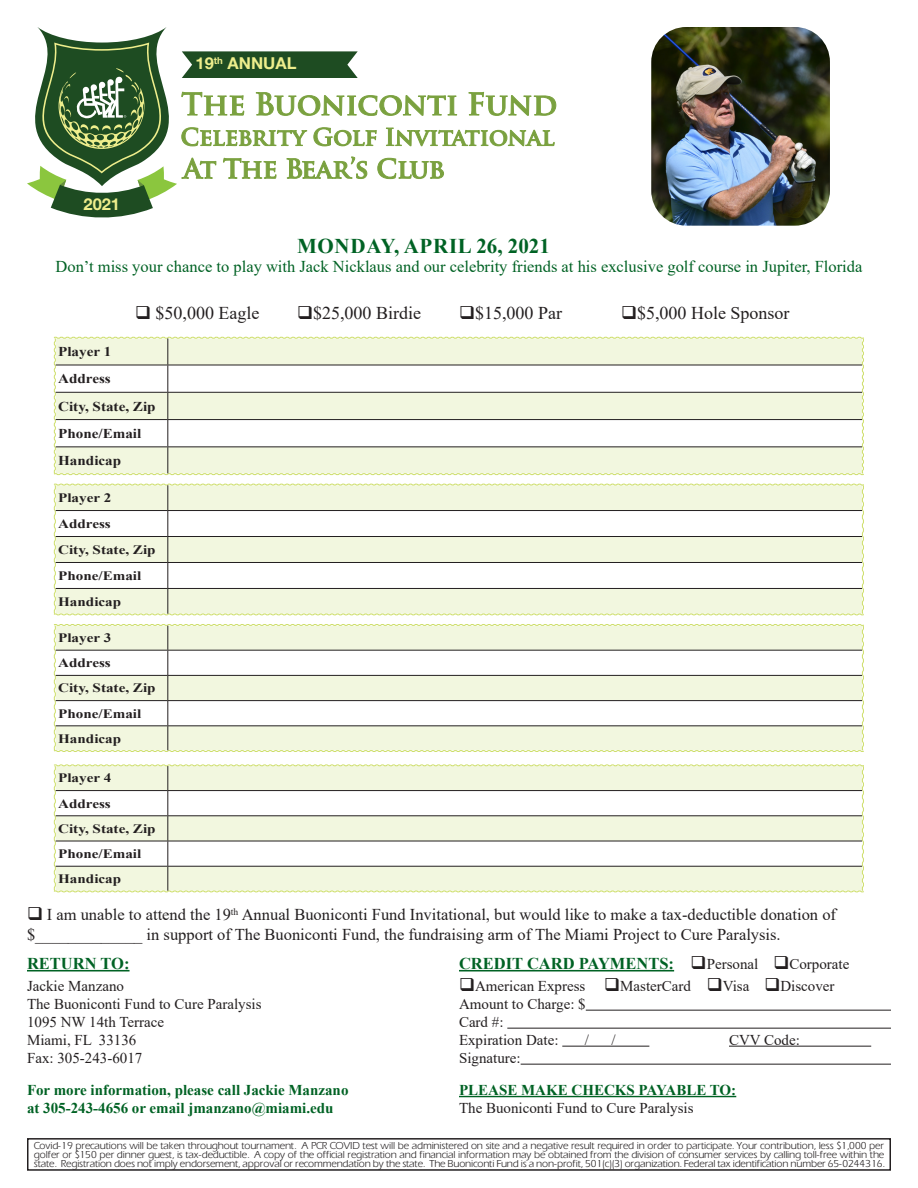
<style>
.page{position:relative;width:918px;height:1188px;background:#fff}
.page>*{position:absolute;margin:0;border:0;box-sizing:border-box;transform-origin:0 0}
.t1{font:700 21px "Times New Roman";letter-spacing:.035em;color:#006224}
.t2{font:18px "Times New Roman";color:#231f20}
.t3{font:16.5px/19.8px "Times New Roman";color:#231f20}
.t4{font:16.5px "Times New Roman";color:#006224}
.t5{font:700 16.5px "Times New Roman";color:#006224}
.t6{font:700 16.5px "Helvetica Neue LT Std";color:#eeee8c}
.t7{font:15px "Times New Roman";color:#231f20}
.t8{font:700 15px "Times New Roman";color:#006224}
.t9{font:700 13.5px "Times New Roman";color:#231f20;scale:1.12 1}
.t10{font:700 12.9px "Times New Roman";color:#231f20;scale:1.18 1}
.t11{font:12px/9px "Aquiline Book Regular Swfte";color:#231f20;text-align:justify}
.s1{color:#231f20}
.s2{font-weight:400;font-size:15px;color:#231f20}
</style>
<div class="page">
<hr style="left:27px;top:970px;width:103px;height:1px;background:#006224">
<hr style="left:459px;top:970px;width:215px;height:1px;background:#006224">
<hr style="left:586px;top:1010px;width:305px;height:1px;background:#231f20">
<hr style="left:507px;top:1028px;width:384px;height:1px;background:#231f20">
<hr style="left:562px;top:1046px;width:87px;height:1px;background:#231f20">
<hr style="left:729px;top:1046px;width:142px;height:1px;background:#231f20">
<hr style="left:521px;top:1064px;width:370px;height:1px;background:#231f20">
<hr style="left:459px;top:1096px;width:277px;height:1px;background:#006224">
<svg style="left:53px;top:336px;width:811px;height:139px"></svg>
<hr style="left:56px;top:365px;width:112px;height:1px;background:#231f20">
<hr style="left:168px;top:365px;width:694px;height:1px;background:#231f20">
<hr style="left:56px;top:392px;width:112px;height:1px;background:#231f20">
<hr style="left:168px;top:392px;width:694px;height:1px;background:#231f20">
<hr style="left:56px;top:419px;width:112px;height:1px;background:#231f20">
<hr style="left:168px;top:419px;width:694px;height:1px;background:#231f20">
<hr style="left:56px;top:446px;width:112px;height:1px;background:#231f20">
<hr style="left:168px;top:446px;width:694px;height:1px;background:#231f20">
<svg style="left:53px;top:483px;width:811px;height:133px"></svg>
<hr style="left:56px;top:510px;width:112px;height:1px;background:#231f20">
<hr style="left:168px;top:510px;width:694px;height:1px;background:#231f20">
<hr style="left:56px;top:536px;width:112px;height:1px;background:#231f20">
<hr style="left:168px;top:536px;width:694px;height:1px;background:#231f20">
<hr style="left:56px;top:562px;width:112px;height:1px;background:#231f20">
<hr style="left:168px;top:562px;width:694px;height:1px;background:#231f20">
<hr style="left:56px;top:588px;width:112px;height:1px;background:#231f20">
<hr style="left:168px;top:588px;width:694px;height:1px;background:#231f20">
<svg style="left:53px;top:624px;width:811px;height:128px"></svg>
<hr style="left:56px;top:650px;width:112px;height:1px;background:#231f20">
<hr style="left:168px;top:650px;width:694px;height:1px;background:#231f20">
<hr style="left:56px;top:675px;width:112px;height:1px;background:#231f20">
<hr style="left:168px;top:675px;width:694px;height:1px;background:#231f20">
<hr style="left:56px;top:700px;width:112px;height:1px;background:#231f20">
<hr style="left:168px;top:700px;width:694px;height:1px;background:#231f20">
<hr style="left:56px;top:725px;width:112px;height:1px;background:#231f20">
<hr style="left:168px;top:725px;width:694px;height:1px;background:#231f20">
<svg style="left:53px;top:764px;width:811px;height:129px"></svg>
<hr style="left:56px;top:790px;width:112px;height:1px;background:#231f20">
<hr style="left:168px;top:790px;width:694px;height:1px;background:#231f20">
<hr style="left:56px;top:815px;width:112px;height:1px;background:#231f20">
<hr style="left:168px;top:815px;width:694px;height:1px;background:#231f20">
<hr style="left:56px;top:841px;width:112px;height:1px;background:#231f20">
<hr style="left:168px;top:841px;width:694px;height:1px;background:#231f20">
<hr style="left:56px;top:866px;width:112px;height:1px;background:#231f20">
<hr style="left:168px;top:866px;width:694px;height:1px;background:#231f20">
<img style="left:651px;top:27px;width:179px;height:199px">
<svg style="left:27px;top:27px;width:529px;height:191px"></svg>
<div style="left:27px;top:1138px;width:864px;height:33px;border:2px solid #231f20"></div>
<p class="t6" style="left:84px;top:194px;width:38px">2021</p>
<p class="t6" style="left:196px;top:53px;width:102px">19<sup>th</sup> ANNUAL</p>
<p class="t1" style="left:297px;top:230px;width:254px">MONDAY, APRIL 26, 2021</p>
<p class="t4" style="left:56px;top:255px;width:808px">Don’t miss your chance to play with Jack Nicklaus and our celebrity friends at his exclusive golf course in Jupiter, Florida</p>
<p class="t2" style="left:135px;top:300px;width:126px">❑ $50,000 Eagle</p>
<p class="t2" style="left:297px;top:300px;width:126px">❑$25,000 Birdie</p>
<p class="t2" style="left:459px;top:300px;width:105px">❑$15,000 Par</p>
<p class="t2" style="left:621px;top:300px;width:170px">❑$5,000 Hole Sponsor</p>
<p class="t9" style="left:58px;top:342px;width:49px">Player 1</p>
<p class="t9" style="left:58px;top:369px;width:49px">Address</p>
<p class="t9" style="left:58px;top:396px;width:89px">City, State, Zip</p>
<p class="t9" style="left:58px;top:424px;width:76px">Phone/Email</p>
<p class="t9" style="left:58px;top:451px;width:58px">Handicap</p>
<p class="t10" style="left:58px;top:488px;width:46px">Player 2</p>
<p class="t10" style="left:58px;top:514px;width:46px">Address</p>
<p class="t10" style="left:58px;top:540px;width:84px">City, State, Zip</p>
<p class="t10" style="left:58px;top:566px;width:72px">Phone/Email</p>
<p class="t10" style="left:58px;top:592px;width:55px">Handicap</p>
<p class="t10" style="left:58px;top:628px;width:46px">Player 3</p>
<p class="t10" style="left:58px;top:654px;width:46px">Address</p>
<p class="t10" style="left:58px;top:679px;width:84px">City, State, Zip</p>
<p class="t10" style="left:58px;top:704px;width:72px">Phone/Email</p>
<p class="t10" style="left:58px;top:729px;width:55px">Handicap</p>
<p class="t10" style="left:58px;top:769px;width:46px">Player 4</p>
<p class="t10" style="left:58px;top:794px;width:46px">Address</p>
<p class="t10" style="left:58px;top:819px;width:84px">City, State, Zip</p>
<p class="t10" style="left:58px;top:844px;width:72px">Phone/Email</p>
<p class="t10" style="left:58px;top:870px;width:55px">Handicap</p>
<p class="t3" style="left:27px;top:904px;width:811px">❑ I am unable to attend the 19<sup>th</sup> Annual Buoniconti Fund Invitational, but would like to make a tax-deductible donation of $_____________ in support of The Buoniconti Fund, the fundraising arm of The Miami Project to Cure Paralysis.</p>
<p class="t5" style="left:27px;top:951px;width:104px">RETURN TO:</p>
<p class="t5" style="left:459px;top:951px;width:392px">CREDIT CARD PAYMENTS: <span class="s1">❑</span><span class="s2">Personal</span> <span class="s1">❑</span><span class="s2">Corporate</span></p>
<p class="t7" style="left:27px;top:975px;width:99px">Jackie Manzano</p>
<p class="t7" style="left:459px;top:975px;width:377px">❑American Express ❑MasterCard ❑Visa ❑Discover</p>
<p class="t7" style="left:27px;top:993px;width:236px">The Buoniconti Fund to Cure Paralysis</p>
<p class="t7" style="left:459px;top:993px;width:128px">Amount to Charge: $</p>
<p class="t7" style="left:27px;top:1011px;width:139px">1095 NW 14th Terrace</p>
<p class="t7" style="left:459px;top:1011px;width:46px">Card #:</p>
<p class="t7" style="left:27px;top:1029px;width:111px">Miami, FL 33136</p>
<p class="t7" style="left:459px;top:1029px;width:101px">Expiration Date:</p>
<p class="t7" style="left:585px;top:1029px;width:6px">/</p>
<p class="t7" style="left:611px;top:1029px;width:6px">/</p>
<p class="t7" style="left:729px;top:1029px;width:72px">CVV Code:</p>
<p class="t7" style="left:27px;top:1047px;width:117px">Fax: 305-243-6017</p>
<p class="t7" style="left:459px;top:1047px;width:63px">Signature:</p>
<p class="t8" style="left:27px;top:1079px;width:323px">For more information, please call Jackie Manzano</p>
<p class="t8" style="left:459px;top:1079px;width:279px">PLEASE MAKE CHECKS PAYABLE TO:</p>
<p class="t8" style="left:27px;top:1097px;width:308px">at 305-243-4656 or email jmanzano@miami.edu</p>
<p class="t7" style="left:459px;top:1097px;width:236px">The Buoniconti Fund to Cure Paralysis</p>
<p class="t11" style="left:34px;top:1141px;width:852px">Covid-19 precautions will be taken throughout tournament. A PCR COVID test will be administered on site and a negative result required in order to participate. Your contribution, less $1,000 per golfer or $150 per dinner guest, is tax-deductible. A copy of the official registration and financial information may be obtained from the division of consumer services by calling toll-free within the state. Registration does not imply endorsement, approval or recommendation by the state. The Buoniconti Fund is a non-profit, 501(c)(3) organization. Federal tax identification number 65-0244316.</p>
</div>
